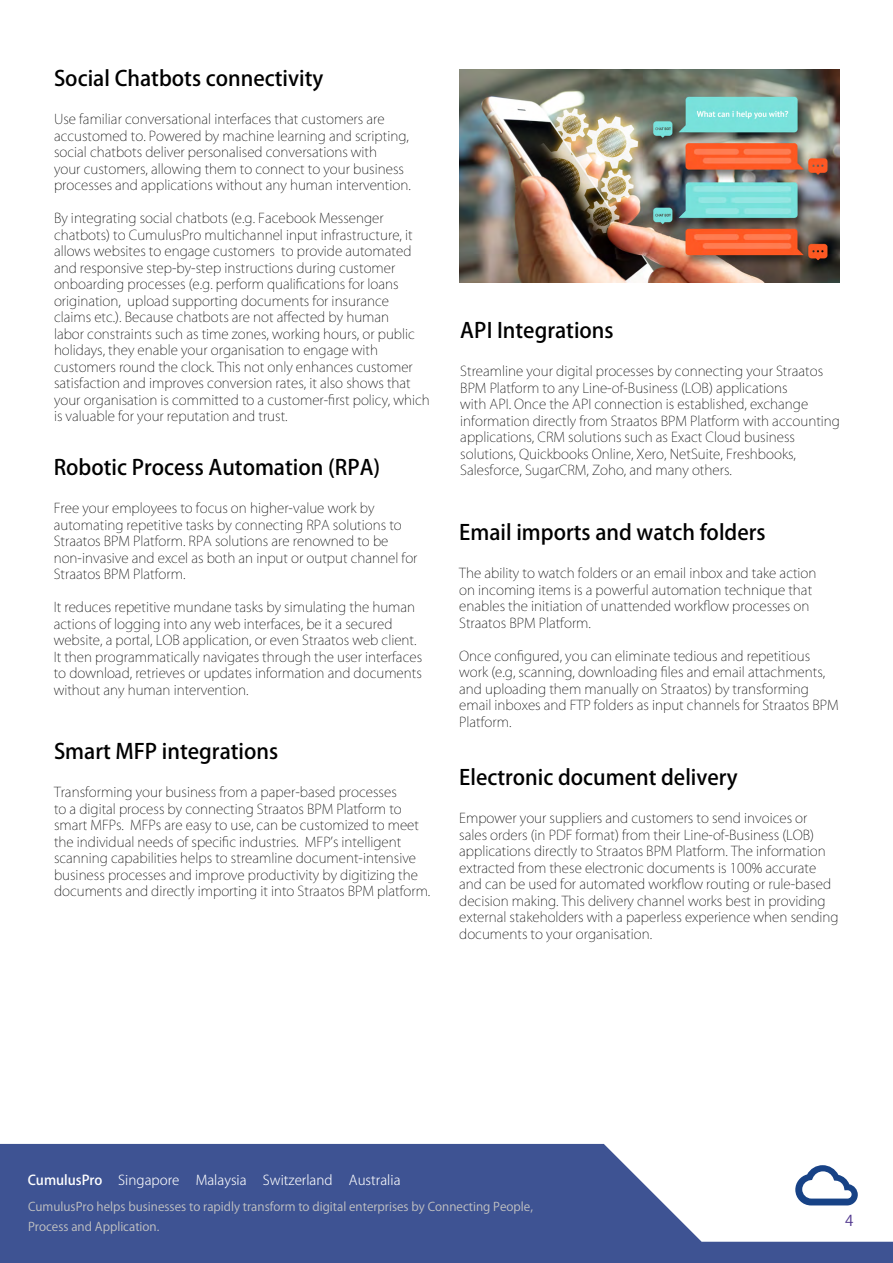
<style>
.page{position:relative;width:893px;height:1263px;background:#fff}
.page>*{position:absolute;margin:0;border:0;box-sizing:border-box;transform-origin:0 0}
.t1{font:500 21px "Koz Go Pr 6 N";color:#000}
.t2{font:15px "Koz Go Pro";color:#50368d}
.t3{font:200 13.5px/16.5px "Koz Go Pr 6 N";color:#000}
.t4{font:300 13.5px "Koz Go Pro";color:#fff}
.t5{font:12px/19.5px "Koz Go Pro";color:#c2c2c2}
.s1{font-weight:500}
</style>
<div class="page">
<svg style="left:0;top:1144px;width:893px;height:119px;fill:#3e5393"></svg>
<svg style="left:795px;top:1165px;width:63px;height:40px"></svg>
<img style="left:460px;top:69px;width:379px;height:214px">
<h1 class="t1" style="left:54px;top:66px;width:271px">Social Chatbots connectivity</h1>
<p class="t3" style="left:54px;top:111px;width:358px">Use familiar conversational interfaces that customers are accustomed to. Powered by machine learning and scripting, social chatbots deliver personalised conversations with<br>your customers, allowing them to connect to your business processes and applications without any human intervention.</p>
<p class="t3" style="left:54px;top:210px;width:377px">By integrating social chatbots (e.g. Facebook Messenger chatbots) to CumulusPro multichannel input infrastructure, it allows websites to engage customers to provide automated and responsive step-by-step instructions during customer onboarding processes (e.g. perform qualifications for loans origination, upload supporting documents for insurance<br>claims etc.). Because chatbots are not affected by human<br>labor constraints such as time zones, working hours, or public holidays, they enable your organisation to engage with customers round the clock. This not only enhances customer satisfaction and improves conversion rates, it also shows that your organisation is committed to a customer-first policy, which is valuable for your reputation and trust.</p>
<h1 class="t1" style="left:54px;top:455px;width:328px">Robotic Process Automation (RPA)</h1>
<p class="t3" style="left:54px;top:500px;width:365px">Free your employees to focus on higher-value work by automating repetitive tasks by connecting RPA solutions to Straatos BPM Platform. RPA solutions are renowned to be non-invasive and excel as both an input or output channel for Straatos BPM Platform.</p>
<p class="t3" style="left:54px;top:599px;width:370px">It reduces repetitive mundane tasks by simulating the human actions of logging into any web interfaces, be it a secured website, a portal, LOB application, or even Straatos web client.<br>It then programmatically navigates through the user interfaces to download, retrieves or updates information and documents without any human intervention.</p>
<h1 class="t1" style="left:54px;top:739px;width:226px">Smart MFP integrations</h1>
<p class="t3" style="left:54px;top:784px;width:378px">Transforming your business from a paper-based processes<br>to a digital process by connecting Straatos BPM Platform to smart MFPs. MFPs are easy to use, can be customized to meet the individual needs of specific industries. MFP’s intelligent scanning capabilities helps to streamline document-intensive business processes and improve productivity by digitizing the documents and directly importing it into Straatos BPM platform.</p>
<h1 class="t1" style="left:460px;top:318px;width:155px">API Integrations</h1>
<p class="t3" style="left:460px;top:363px;width:381px">Streamline your digital processes by connecting your Straatos BPM Platform to any Line-of-Business (LOB) applications<br>with API. Once the API connection is established, exchange information directly from Straatos BPM Platform with accounting applications, CRM solutions such as Exact Cloud business solutions, Quickbooks Online, Xero, NetSuite, Freshbooks, Salesforce, SugarCRM, Zoho, and many others.</p>
<h1 class="t1" style="left:459px;top:520px;width:308px">Email imports and watch folders</h1>
<p class="t3" style="left:459px;top:565px;width:359px">The ability to watch folders or an email inbox and take action on incoming items is a powerful automation technique that enables the initiation of unattended workflow processes on Straatos BPM Platform.</p>
<p class="t3" style="left:459px;top:648px;width:381px">Once configured, you can eliminate tedious and repetitious work (e.g, scanning, downloading files and email attachments, and uploading them manually on Straatos) by transforming email inboxes and FTP folders as input channels for Straatos BPM Platform.</p>
<h1 class="t1" style="left:459px;top:766px;width:280px">Electronic document delivery</h1>
<p class="t3" style="left:459px;top:810px;width:381px">Empower your suppliers and customers to send invoices or sales orders (in PDF format) from their Line-of-Business (LOB) applications directly to Straatos BPM Platform. The information extracted from these electronic documents is 100% accurate and can be used for automated workflow routing or rule-based decision making. This delivery channel works best in providing external stakeholders with a paperless experience when sending documents to your organisation.</p>
<p class="t4" style="left:28px;top:1171px;width:374px"><span class="s1">CumulusPro</span> Singapore Malaysia Switzerland Australia</p>
<p class="t5" style="left:28px;top:1197px;width:506px">CumulusPro helps businesses to rapidly transform to digital enterprises by Connecting People,<br>Process and Application.</p>
<p class="t2" style="left:845px;top:1210px;width:10px">4</p>
</div>
